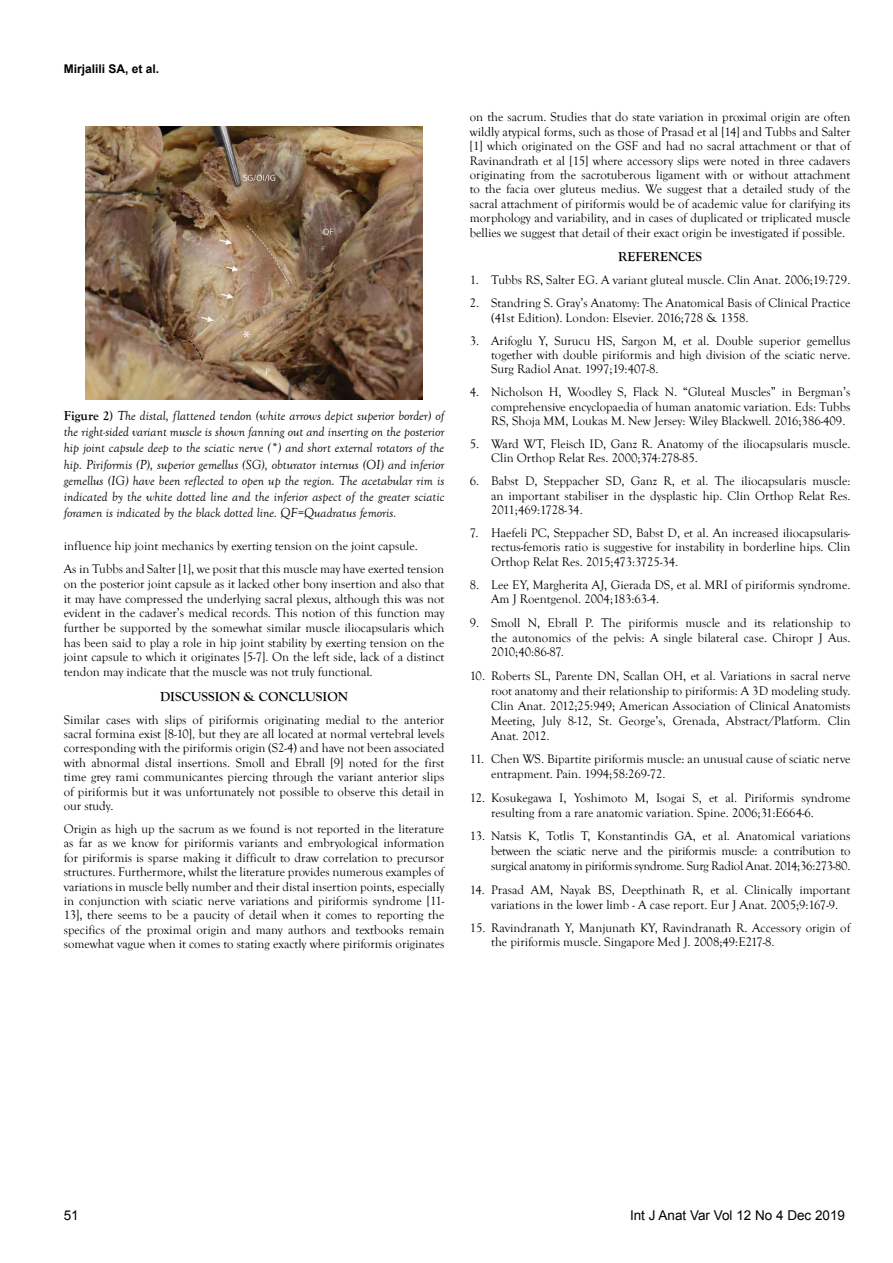
<style>
.page{position:relative;width:893px;height:1263px;background:#fff}
.page>*{position:absolute;margin:0;border:0;box-sizing:border-box;transform-origin:0 0}
.t1{font:italic 13.5px/16.2px "Goudy Old Style T";color:#000;text-align:justify}
.t2{font:700 13.5px "Goudy Old Style T";color:#000}
.t3{font:13.5px "Arial";color:#000}
.t4{font:12.75px/14.4px "Goudy Old Style T";color:#000;text-align:justify}
.t5{font:700 12px "Arial";color:#000}
.s1{font-weight:700;font-style:normal}
.s2{color:#c00000}
</style>
<div class="page">
<img style="left:85px;top:127px;width:338px;height:272px">
<p class="t5" style="left:64px;top:60px;width:97px">Mirjalili SA, et al.</p>
<p class="t1" style="left:64px;top:408px;width:382px"><span class="s1">Figure 2)</span> The distal, flattened tendon (white arrows depict superior border) of the right-sided variant muscle is shown fanning out and inserting on the posterior hip joint capsule deep to the sciatic nerve (*) and short external rotators of the hip. Piriformis (P), superior gemellus (SG), obturator internus (OI) and inferior gemellus (IG) have been reflected to open up the region. The acetabular rim is indicated by the white dotted line and the inferior aspect of the greater sciatic foramen is indicated by the black dotted line. QF=Quadratus femoris.</p>
<p class="t4" style="left:64px;top:534px;width:382px;line-height:23.2px">influence hip joint mechanics by exerting tension on the joint capsule.<br>As in Tubbs and Salter [1], we posit that this muscle may have exerted tension</p>
<p class="t4" style="left:64px;top:577px;width:382px">on the posterior joint capsule as it lacked other bony insertion and also that it may have compressed the underlying sacral plexus, although this was not evident in the cadaver’s medical records. This notion of this function may further be supported by the somewhat similar muscle iliocapsularis which has been said to play a role in hip joint stability by exerting tension on the joint capsule to which it originates [5-7]. On the left side, lack of a distinct tendon may indicate that the muscle was not truly functional.</p>
<p class="t2" style="left:160px;top:689px;width:190px">DISCUSSION &amp; CONCLUSION</p>
<p class="t4" style="left:64px;top:712px;width:382px">Similar cases with slips of piriformis originating medial to the anterior sacral formina exist [8-10]<span class="s2">,</span> but they are all located at normal vertebral levels corresponding with the piriformis origin (S2-4) and have not been associated with abnormal distal insertions. Smoll and Ebrall [9] noted for the first time grey rami communicantes piercing through the variant anterior slips of piriformis but it was unfortunately not possible to observe this detail in our study.</p>
<p class="t4" style="left:64px;top:822px;width:382px">Origin as high up the sacrum as we found is not reported in the literature as far as we know for piriformis variants and embryological information for piriformis is sparse making it difficult to draw correlation to precursor structures. Furthermore, whilst the literature provides numerous examples of variations in muscle belly number and their distal insertion points, especially in conjunction with sciatic nerve variations and piriformis syndrome [11- 13], there seems to be a paucity of detail when it comes to reporting the specifics of the proximal origin and many authors and textbooks remain somewhat vague when it comes to stating exactly where piriformis originates</p>
<p class="t4" style="left:470px;top:110px;width:382px">on the sacrum. Studies that do state variation in proximal origin are often wildly atypical forms, such as those of Prasad et al [14] and Tubbs and Salter [1] which originated on the GSF and had no sacral attachment or that of Ravinandrath et al [15] where accessory slips were noted in three cadavers originating from the sacrotuberous ligament with or without attachment to the facia over gluteus medius. We suggest that a detailed study of the sacral attachment of piriformis would be of academic value for clarifying its morphology and variability, and in cases of duplicated or triplicated muscle bellies we suggest that detail of their exact origin be investigated if possible.</p>
<p class="t2" style="left:618px;top:249px;width:85px">REFERENCES</p>
<p class="t4" style="left:470px;top:273px;width:382px">1. Tubbs RS, Salter EG. A variant gluteal muscle. Clin Anat. 2006;19:729.</p>
<p class="t4" style="left:491px;top:296px;width:361px;text-indent:-21px">2. Standring S. Gray’s Anatomy: The Anatomical Basis of Clinical Practice (41st Edition). London: Elsevier. 2016;728 &amp; 1358.</p>
<p class="t4" style="left:491px;top:333px;width:361px;text-indent:-21px">3. Arifoglu Y, Surucu HS, Sargon M, et al. Double superior gemellus together with double piriformis and high division of the sciatic nerve.<br>Surg Radiol Anat. 1997;19:407-8.</p>
<p class="t4" style="left:491px;top:385px;width:361px;text-indent:-21px">4. Nicholson H, Woodley S, Flack N. “Gluteal Muscles” in Bergman’s comprehensive encyclopaedia of human anatomic variation. Eds: Tubbs RS, Shoja MM, Loukas M. New Jersey: Wiley Blackwell. 2016;386-409.</p>
<p class="t4" style="left:491px;top:437px;width:361px;text-indent:-21px">5. Ward WT, Fleisch ID, Ganz R. Anatomy of the iliocapsularis muscle.<br>Clin Orthop Relat Res. 2000;374:278-85.</p>
<p class="t4" style="left:491px;top:474px;width:361px;text-indent:-21px">6. Babst D, Steppacher SD, Ganz R, et al. The iliocapsularis muscle: an important stabiliser in the dysplastic hip. Clin Orthop Relat Res.<br>2011;469:1728-34.</p>
<p class="t4" style="left:491px;top:526px;width:361px;text-indent:-21px">7. Haefeli PC, Steppacher SD, Babst D, et al. An increased iliocapsularis&shy;rectus-femoris ratio is suggestive for instability in borderline hips. Clin Orthop Relat Res. 2015;473:3725-34.</p>
<p class="t4" style="left:491px;top:577px;width:361px;text-indent:-21px">8. Lee EY, Margherita AJ, Gierada DS, et al. MRI of piriformis syndrome.<br>Am J Roentgenol. 2004;183:63-4.</p>
<p class="t4" style="left:491px;top:615px;width:361px;line-height:15px;text-indent:-21px">9. Smoll N, Ebrall P. The piriformis muscle and its relationship to the autonomics of the pelvis: A single bilateral case. Chiropr J Aus.<br>2010;40:86-87.</p>
<p class="t4" style="left:491px;top:669px;width:361px;line-height:15px;text-indent:-21px">10. Roberts SL, Parente DN, Scallan OH, et al. Variations in sacral nerve root anatomy and their relationship to piriformis: A 3D modeling study.<br>Clin Anat. 2012;25:949; American Association of Clinical Anatomists Meeting, July 8-12, St. George’s, Grenada, Abstract/Platform. Clin Anat. 2012.</p>
<p class="t4" style="left:491px;top:752px;width:361px;line-height:15px;text-indent:-21px">11. Chen WS. Bipartite piriformis muscle: an unusual cause of sciatic nerve entrapment. Pain. 1994;58:269-72.</p>
<p class="t4" style="left:491px;top:790px;width:361px;line-height:15px;text-indent:-21px">12. Kosukegawa I, Yoshimoto M, Isogai S, et al. Piriformis syndrome resulting from a rare anatomic variation. Spine. 2006;31:E664-6.</p>
<p class="t4" style="left:491px;top:829px;width:361px;line-height:15px;text-indent:-21px">13. Natsis K, Totlis T, Konstantindis GA, et al. Anatomical variations between the sciatic nerve and the piriformis muscle: a contribution to surgical anatomy in piriformis syndrome. Surg Radiol Anat. 2014;36:273-80.</p>
<p class="t4" style="left:491px;top:882px;width:361px;line-height:15px;text-indent:-21px">14. Prasad AM, Nayak BS, Deepthinath R, et al. Clinically important variations in the lower limb - A case report. Eur J Anat. 2005;9:167-9.</p>
<p class="t4" style="left:491px;top:921px;width:361px;text-indent:-21px">15. Ravindranath Y, Manjunath KY, Ravindranath R. Accessory origin of the piriformis muscle. Singapore Med J. 2008;49:E217-8.</p>
<p class="t3" style="left:64px;top:1207px;width:17px">51</p>
<p class="t3" style="left:630px;top:1207px;width:217px">Int J Anat Var Vol 12 No 4 Dec 2019</p>
</div>
